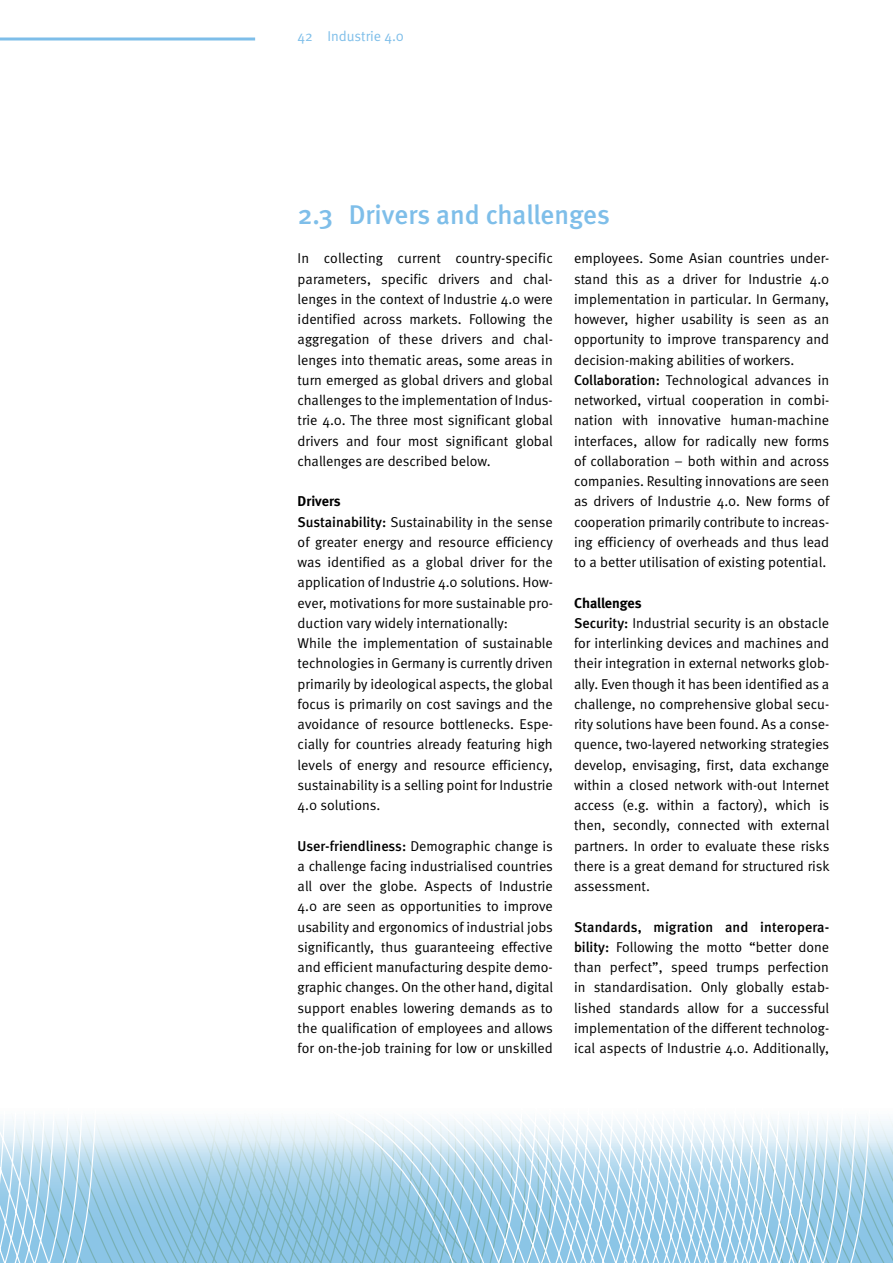
<style>
.page{position:relative;width:893px;height:1263px;background:#fff}
.page>*{position:absolute;margin:0;border:0;box-sizing:border-box;transform-origin:0 0}
.t1{font:500 27px "Meta";letter-spacing:-.005em;color:#7ebee9}
.t2{font:14.25px/20.2px "Meta Normal";color:#000;text-align:justify}
.t3{font:500 14.25px "Meta";letter-spacing:.01em;color:#000}
.t4{font:700 14.25px "Meta";letter-spacing:-.005em;color:#000}
.t5{font:14.25px "Meta Normal";color:#7ebee9}
.s1{font-family:"Meta";font-weight:500}
</style>
<div class="page">
<svg style="left:0;top:1119px;width:893px;height:144px;background:#b1d7ea"></svg>
<hr style="left:0;top:38px;width:255px;height:3px;background:#7ebee9">
<p class="t5" style="left:298px;top:27px;width:108px">42 Industrie 4.0</p>
<h1 class="t1" style="left:298px;top:199px;width:314px">2.3 Drivers and challenges</h1>
<p class="t2" style="left:298px;top:248px;width:257px">In collecting current country-specific parameters, specific drivers and chal&shy;lenges in the context of Industrie 4.0 were identified across markets. Following the aggregation of these drivers and chal&shy;lenges into thematic areas, some areas in turn emerged as global drivers and global challenges to the implementation of Indus&shy;trie 4.0. The three most significant global drivers and four most significant global challenges are described below.</p>
<p class="t4" style="left:298px;top:493px;width:45px">Drivers</p>
<p class="t2" style="left:298px;top:511px;width:257px;text-align:left"><span class="s1">Sustainability:</span> Sustainability in the sense of greater energy and resource efficiency was identified as a global driver for the application of Industrie 4.0 solutions. How&shy;ever, motivations for more sustainable pro&shy;duction vary widely internationally:<br>While the implementation of sustainable technologies in Germany is currently driven primarily by ideological aspects, the global focus is primarily on cost savings and the avoidance of resource bottlenecks. Espe&shy;cially for countries already featuring high levels of energy and resource efficiency, sustainability is a selling point for Industrie 4.0 solutions.</p>
<p class="t2" style="left:298px;top:835px;width:257px"><span class="s1">User-friendliness:</span> Demographic change is a challenge facing industrialised countries all over the globe. Aspects of Industrie 4.0 are seen as opportunities to improve usability and ergonomics of industrial jobs significantly, thus guaranteeing effective and efficient manufacturing despite demo&shy;graphic changes. On the other hand, digital support enables lowering demands as to the qualification of employees and allows for on-the-job training for low or unskilled</p>
<p class="t2" style="left:574px;top:248px;width:257px;text-align:left">employees. Some Asian countries under&shy;stand this as a driver for Industrie 4.0 implementation in particular. In Germany, however, higher usability is seen as an opportunity to improve transparency and decision-making abilities of workers.<br><span class="s1">Collaboration:</span> Technological advances in networked, virtual cooperation in combi&shy;nation with innovative human-machine interfaces, allow for radically new forms of collaboration – both within and across companies. Resulting innovations are seen as drivers of Industrie 4.0. New forms of cooperation primarily contribute to increas&shy;ing efficiency of overheads and thus lead to a better utilisation of existing potential.</p>
<p class="t4" style="left:574px;top:594px;width:69px">Challenges</p>
<p class="t2" style="left:574px;top:613px;width:257px"><span class="s1">Security:</span> Industrial security is an obstacle for interlinking devices and machines and their integration in external networks glob&shy;ally. Even though it has been identified as a challenge, no comprehensive global secu&shy;rity solutions have been found. As a conse&shy;quence, two-layered networking strategies develop, envisaging, first, data exchange within a closed network with-out Internet access (e.g. within a factory), which is then, secondly, connected with external partners. In order to evaluate these risks there is a great demand for structured risk assessment.</p>
<p class="t3" style="left:574px;top:918px;width:257px">Standards, migration and interopera-</p>
<p class="t2" style="left:574px;top:936px;width:257px"><span class="s1">bility:</span> Following the motto “better done than perfect”, speed trumps perfection in standardisation. Only globally estab&shy;lished standards allow for a successful implementation of the different technolog&shy;ical aspects of Industrie 4.0. Additionally,</p>
</div>
